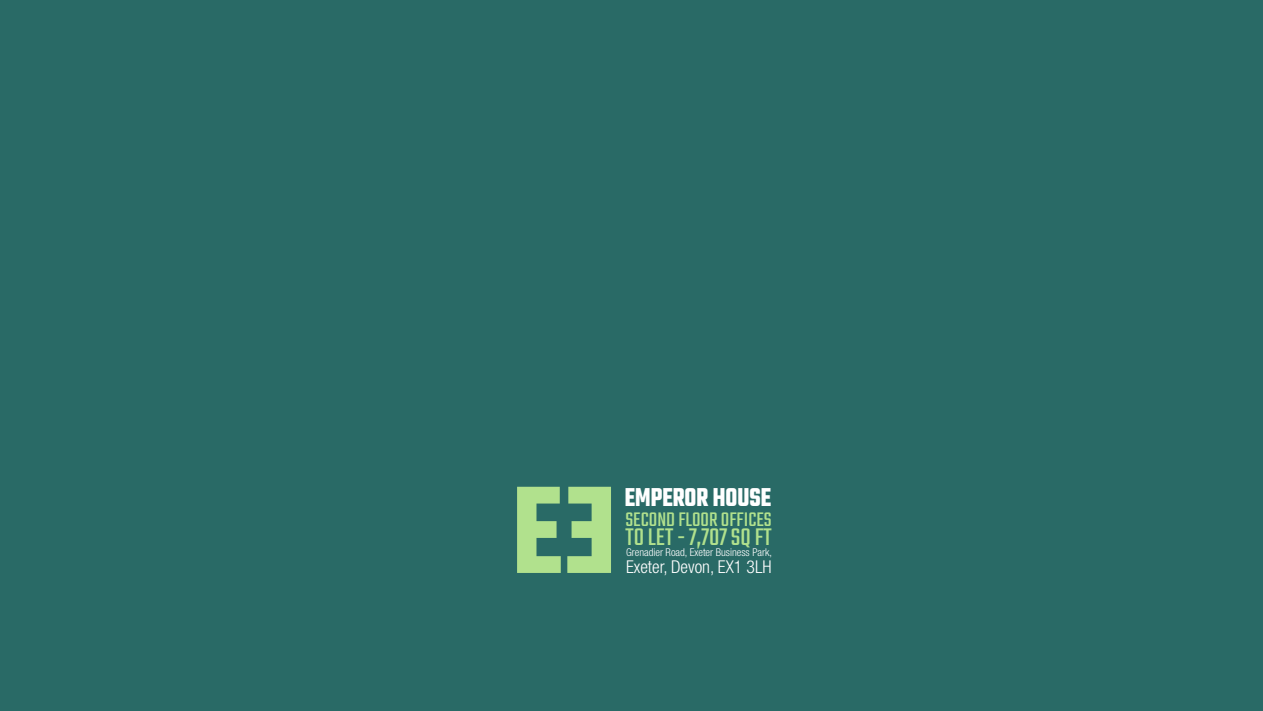
<style>
.page{position:relative;width:1263px;height:711px;background:#fff}
.page>*{position:absolute;margin:0;border:0;box-sizing:border-box;transform-origin:0 0}
.t1{font:700 134.1px "Teko";color:#b1e18d;scale:.83 1}
.t2{font:700 27.9px "Teko";color:#fff;scale:.83 1}
.t3{font:26.55px "Teko";color:#b1e18d}
.t4{font:21.6px "Teko";color:#b1e18d}
.t5{font:300 condensed 17.7px "Helvetica Neue";color:#fff}
.t6{font:300 condensed 10.8px "Helvetica Neue";color:#fff}
</style>
<div class="page">
<div style="left:0;top:0;width:1263px;height:710px;background:#296a66"></div>
<p class="t1" style="left:513px;top:444px;width:61px">E</p>
<p class="t2" style="left:625px;top:479px;width:178px">EMPEROR HOUSE</p>
<p class="t4" style="left:625px;top:506px;width:148px">SECOND FLOOR OFFICES</p>
<p class="t3" style="left:625px;top:521px;width:148px">TO LET - 7,707 SQ FT</p>
<p class="t6" style="left:626px;top:545px;width:148px">Grenadier Road, Exeter Business Park,</p>
<p class="t5" style="left:626px;top:556px;width:147px">Exeter, Devon, EX1 3LH</p>
</div>
